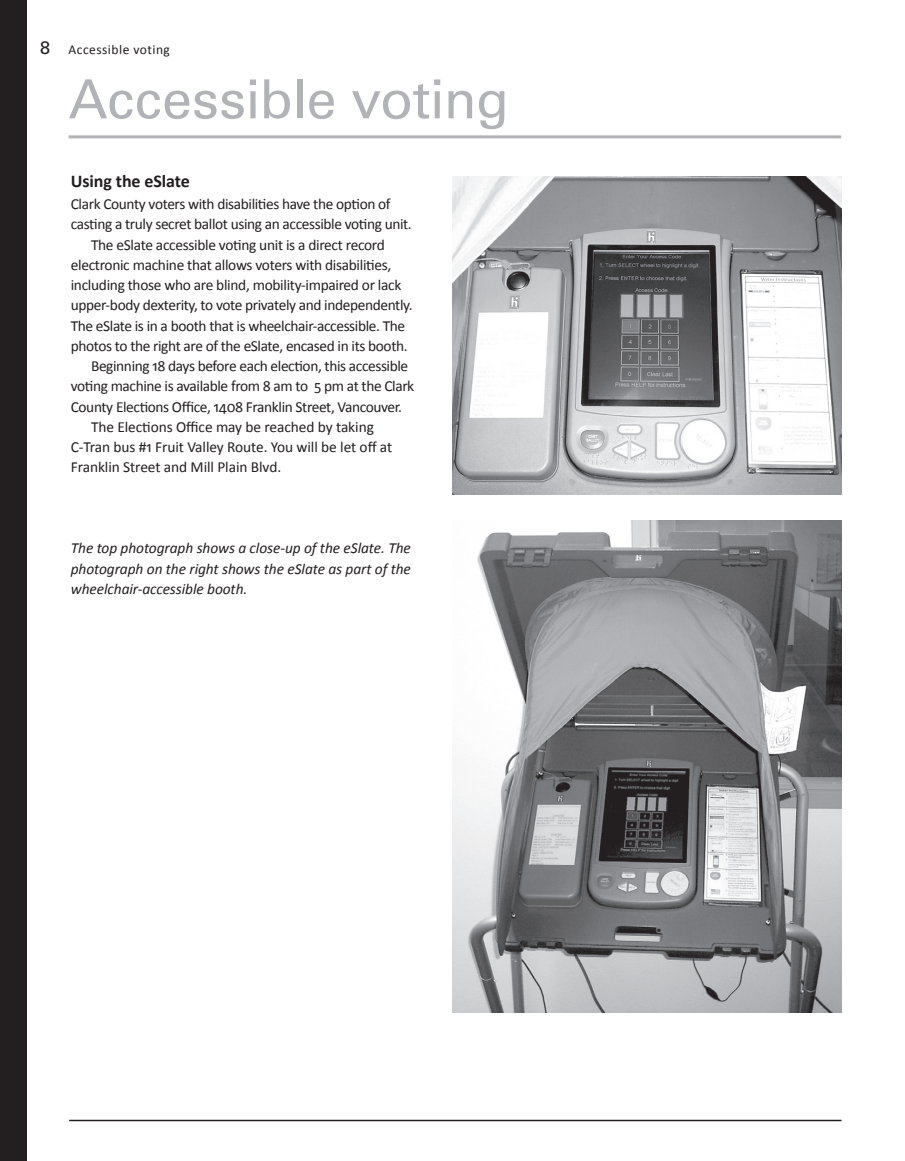
<style>
.page{position:relative;width:905px;height:1161px;background:#fff}
.page>*{position:absolute;margin:0;border:0;box-sizing:border-box;transform-origin:0 0}
.t1{font:54px "Univers LT Std";letter-spacing:-.01em;color:#b2b3b7}
.t2{font:700 18px "Calibri";letter-spacing:-.005em;color:#231f20}
.t3{font:15.3px "Calibri";letter-spacing:-.025em;color:#231f20}
.t4{font:italic 15.3px/20.2px "Calibri";letter-spacing:-.005em;color:#231f20;text-align:justify}
.t5{font:15.3px "Calibri";letter-spacing:-.005em;color:#231f20}
.t6{font:13.5px "Calibri";letter-spacing:.035em;color:#231f20}
.s1{font-family:"Univers LT Std";font-size:18px}
.s2{font-family:"Georgia";font-size:18px}
</style>
<div class="page">
<div style="left:0;top:0;width:27px;height:1161px;background:#231f20"></div>
<hr style="left:69px;top:1120px;width:772px;height:1px;background:#231f20">
<img style="left:452px;top:176px;width:389px;height:318px">
<img style="left:452px;top:521px;width:389px;height:491px">
<hr style="left:69px;top:135px;width:772px;height:3px;background:#b2b3b7">
<p class="t6" style="left:40px;top:41px;width:131px"><span class="s1">8</span><span class="s2">8</span> Accessible voting</p>
<h1 class="t1" style="left:69px;top:67px;width:442px">Accessible voting</h1>
<p class="t2" style="left:71px;top:170px;width:121px">Using the eSlate</p>
<p class="t3" style="left:71px;top:195px;width:321px">Clark County voters with disabilities have the option of</p>
<p class="t3" style="left:71px;top:215px;width:342px">casting a truly secret ballot using an accessible voting unit.</p>
<p class="t3" style="left:91px;top:235px;width:295px">The eSlate accessible voting unit is a direct record</p>
<p class="t3" style="left:71px;top:255px;width:322px">electronic machine that allows voters with disabilities,</p>
<p class="t3" style="left:71px;top:276px;width:332px">including those who are blind, mobility-impaired or lack</p>
<p class="t3" style="left:71px;top:296px;width:343px">upper-body dexterity, to vote privately and independently.</p>
<p class="t3" style="left:71px;top:316px;width:336px">The eSlate is in a booth that is wheelchair-accessible. The</p>
<p class="t3" style="left:71px;top:336px;width:338px">photos to the right are of the eSlate, encased in its booth.</p>
<p class="t3" style="left:91px;top:357px;width:319px">Beginning 18 days before each election, this accessible</p>
<p class="t3" style="left:71px;top:377px;width:345px">voting machine is available from 8 am to 5 pm at the Clark</p>
<p class="t3" style="left:71px;top:397px;width:333px">County Elections Office, 1408 Franklin Street, Vancouver.</p>
<p class="t5" style="left:91px;top:417px;width:284px">The Elections Office may be reached by taking</p>
<p class="t5" style="left:71px;top:438px;width:323px">C-Tran bus #1 Fruit Valley Route. You will be let off at</p>
<p class="t5" style="left:71px;top:458px;width:212px">Franklin Street and Mill Plain Blvd.</p>
<p class="t4" style="left:71px;top:538px;width:342px">The top photograph shows a close-up of the eSlate. The photograph on the right shows the eSlate as part of the wheelchair-accessible booth.</p>
</div>
